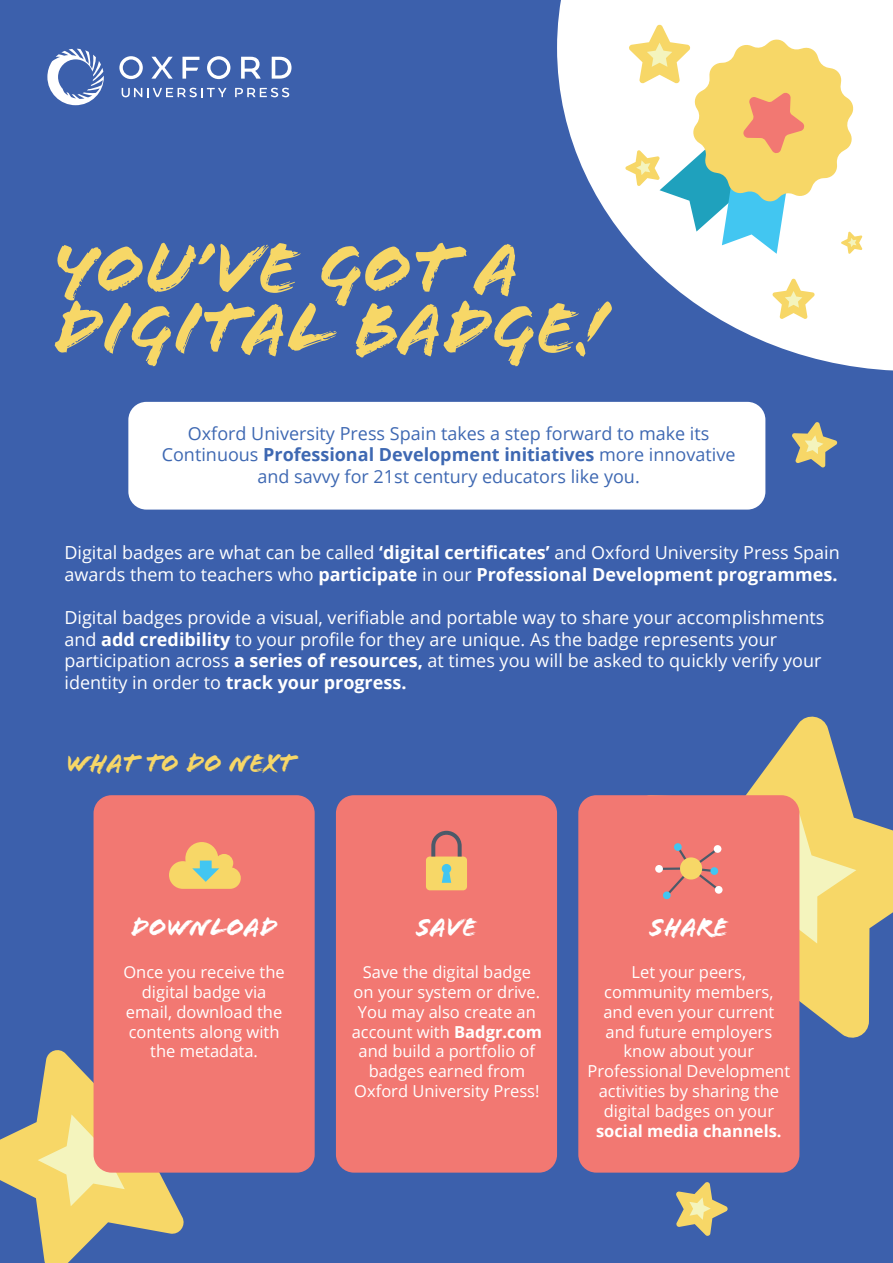
<style>
.page{position:relative;width:893px;height:1263px;background:#3c60ac}
.page>*{position:absolute;margin:0;border:0;box-sizing:border-box;transform-origin:0 0}
.t1{font:75px "Flood Std";color:#f7d767}
.t2{font:27px "Flood Std";color:#fff}
.t3{font:27px "Flood Std";color:#f7d767}
.t4{font:18px/21.6px "Open Sans";color:#fff}
.t5{font:18px/21.6px "Open Sans";color:#3e68b2;text-align:center}
.t6{font:16.5px/19.8px "Open Sans";color:#fff;text-align:center}
.t7{font:700 16.5px "Open Sans";color:#fff}
.s1{font-weight:700}
</style>
<div class="page">
<svg style="left:746px;top:716px;width:147px;height:326px;fill:#f7d767"></svg>
<div style="left:336px;top:795px;width:221px;height:377px;background:#f27872;border-radius:18px"></div>
<svg style="left:557px;top:0;width:336px;height:371px;fill:#fff"></svg>
<svg style="left:47px;top:49px;width:57px;height:56px"></svg>
<svg style="left:151px;top:57px;width:22px;height:22px"></svg>
<svg style="left:241px;top:57px;width:20px;height:22px"></svg>
<svg style="left:272px;top:57px;width:19px;height:22px"></svg>
<svg style="left:119px;top:56px;width:24px;height:23px"></svg>
<svg style="left:207px;top:56px;width:23px;height:23px"></svg>
<svg style="left:182px;top:57px;width:17px;height:22px"></svg>
<svg style="left:122px;top:88px;width:105px;height:9px"></svg>
<svg style="left:235px;top:88px;width:54px;height:9px"></svg>
<div style="left:128px;top:402px;width:637px;height:108px;background:#fff;border-radius:18px"></div>
<div style="left:578px;top:795px;width:221px;height:377px;background:#f27872;border-radius:18px"></div>
<svg style="left:772px;top:278px;width:43px;height:41px;background:#faedb9"></svg>
<svg style="left:625px;top:24px;width:237px;height:230px;background:#e7e4bf"></svg>
<div style="left:426px;top:856px;width:41px;height:34px;background:#f7d767;border-radius:4px"></div>
<svg style="left:431px;top:831px;width:31px;height:25px"></svg>
<svg style="left:442px;top:864px;width:9px;height:19px"></svg>
<svg style="left:661px;top:810px;width:195px;height:133px"></svg>
<div style="left:680px;top:857px;width:22px;height:22px;background:#f7d767;border-radius:50%"></div>
<div style="left:663px;top:891px;width:8px;height:8px;background:#42c6f1;border-radius:50%"></div>
<div style="left:655px;top:865px;width:8px;height:8px;background:#fff;border-radius:50%"></div>
<div style="left:674px;top:843px;width:8px;height:8px;background:#42c6f1;border-radius:50%"></div>
<div style="left:715px;top:886px;width:8px;height:8px;background:#fff;border-radius:50%"></div>
<div style="left:710px;top:867px;width:8px;height:8px;background:#42c6f1;border-radius:50%"></div>
<div style="left:714px;top:845px;width:7px;height:8px;background:#fff;border-radius:50%"></div>
<svg style="left:792px;top:422px;width:46px;height:46px"></svg>
<svg style="left:0;top:1047px;width:188px;height:216px"></svg>
<div style="left:94px;top:795px;width:221px;height:377px;background:#f27872;border-radius:18px"></div>
<svg style="left:169px;top:842px;width:72px;height:47px"></svg>
<svg style="left:676px;top:1182px;width:52px;height:54px"></svg>
<p class="t1" style="left:53px;top:225px;width:467px">YOU’VE GOT A</p>
<p class="t1" style="left:53px;top:285px;width:556px">DIGITAL BADGE!</p>
<p class="t5" style="left:188px;top:422px;width:523px">Oxford University Press Spain takes a step forward to make its</p>
<p class="t5" style="left:162px;top:443px;width:575px">Continuous <span class="s1">Professional Development initiatives</span> more innovative and savvy for 21st century educators like you.</p>
<p class="t4" style="left:64px;top:541px;width:777px">Digital badges are what can be called <span class="s1">‘digital certificates’</span> and Oxford University Press Spain awards them to teachers who <span class="s1">participate</span> in our <span class="s1">Professional Development programmes.</span></p>
<p class="t4" style="left:64px;top:606px;width:761px">Digital badges provide a visual, verifiable and portable way to share your accomplishments and <span class="s1">add credibility</span> to your profile for they are unique. As the badge represents your participation across <span class="s1">a series of resources,</span> at times you will be asked to quickly verify your identity in order to <span class="s1">track your progress.</span></p>
<p class="t3" style="left:67px;top:747px;width:229px">WHAT TO DO NEXT</p>
<p class="t2" style="left:131px;top:912px;width:148px">DOWNLOAD</p>
<p class="t6" style="left:123px;top:962px;width:163px">Once you receive the</p>
<p class="t6" style="left:142px;top:981px;width:126px">digital badge via</p>
<p class="t6" style="left:126px;top:1001px;width:158px">email, download the</p>
<p class="t6" style="left:129px;top:1021px;width:152px">contents along with</p>
<p class="t6" style="left:150px;top:1041px;width:109px">the metadata.</p>
<p class="t2" style="left:416px;top:912px;width:62px">SAVE</p>
<p class="t2" style="left:650px;top:912px;width:80px">SHARE</p>
<p class="t6" style="left:363px;top:962px;width:170px">Save the digital badge</p>
<p class="t6" style="left:354px;top:981px;width:188px">on your system or drive.</p>
<p class="t6" style="left:358px;top:1001px;width:179px">You may also create an</p>
<p class="t6" style="left:352px;top:1021px;width:192px">account with <span class="s1">Badgr.com </span>and build a portfolio of</p>
<p class="t6" style="left:369px;top:1061px;width:158px">badges earned from</p>
<p class="t6" style="left:354px;top:1080px;width:187px">Oxford University Press!</p>
<p class="t6" style="left:631px;top:962px;width:116px">Let your peers,</p>
<p class="t6" style="left:604px;top:981px;width:171px">community members,</p>
<p class="t6" style="left:603px;top:1001px;width:173px">and even your current</p>
<p class="t6" style="left:605px;top:1021px;width:168px">and future employers</p>
<p class="t6" style="left:587px;top:1041px;width:204px">know about your<br>Professional Development</p>
<p class="t6" style="left:599px;top:1080px;width:182px">activities by sharing the</p>
<p class="t6" style="left:604px;top:1100px;width:172px">digital badges on your</p>
<p class="t7" style="left:596px;top:1119px;width:187px">social media channels.</p>
</div>
